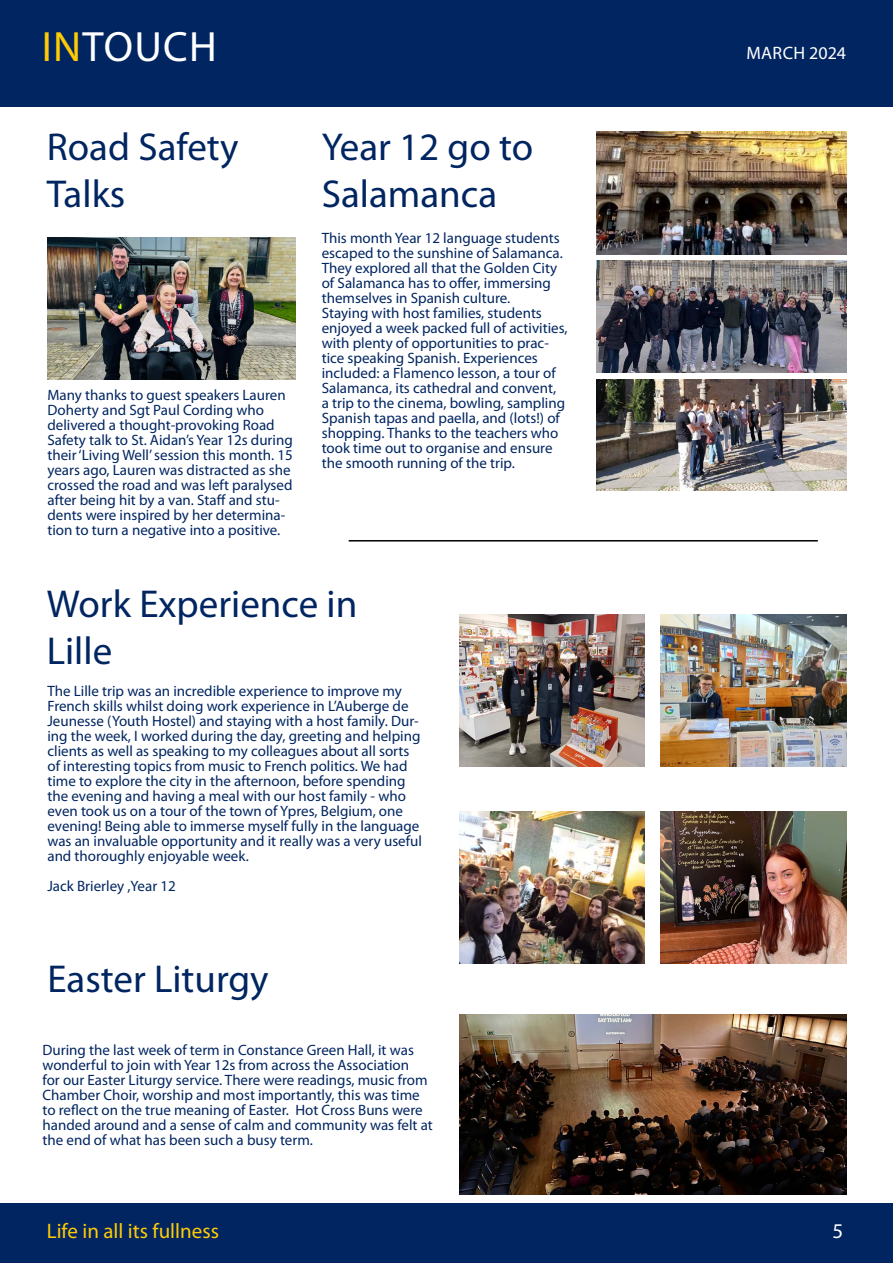
<style>
.page{position:relative;width:893px;height:1263px;background:#fff}
.page>*{position:absolute;margin:0;border:0;box-sizing:border-box;transform-origin:0 0}
.t1{font:42.6px "Myriad Pro";color:#fff}
.t2{font:39px/46.8px "Myriad Pro";color:#002561}
.t3{font:21px "Myriad Pro";color:#ffcb05}
.t4{font:21px "Myriad Pro";color:#fff}
.t5{font:18px "Myriad Pro";color:#fff}
.t6{font:15px/15px "Myriad Pro";color:#002561}
.s1{color:#ffcb05}
</style>
<div class="page">
<div style="left:0;top:0;width:893px;height:106px;background:#002561"></div>
<div style="left:0;top:1203px;width:893px;height:60px;background:#002561"></div>
<img style="left:47px;top:237px;width:249px;height:142px">
<img style="left:597px;top:131px;width:249px;height:123px">
<img style="left:597px;top:261px;width:249px;height:112px">
<img style="left:597px;top:379px;width:249px;height:112px">
<hr style="left:349px;top:540px;width:469px;height:1px;background:#000">
<img style="left:459px;top:614px;width:186px;height:152px">
<img style="left:660px;top:811px;width:186px;height:152px">
<img style="left:660px;top:614px;width:186px;height:152px">
<img style="left:459px;top:811px;width:186px;height:152px">
<img style="left:459px;top:1014px;width:387px;height:181px">
<h1 class="t1" style="left:42px;top:21px;width:91px"><span class="s1">in</span> TOUCH</h1>
<h2 class="t2" style="left:47px;top:123px;width:193px">Road Safety<br>Talks</h2>
<p class="t6" style="left:47px;top:388px;width:247px">Many thanks to guest speakers Lauren Doherty and Sgt Paul Cording who delivered a thought-provoking Road Safety talk to St. Aidan’s Year 12s during their ‘Living Well’ session this month. 15 years ago, Lauren was distracted as she crossed the road and was left paralysed after being hit by a van. Staff and stu&shy;dents were inspired by her determina&shy;tion to turn a negative into a positive.</p>
<h2 class="t2" style="left:322px;top:123px;width:213px">Year 12 go to<br>Salamanca</h2>
<p class="t6" style="left:322px;top:231px;width:247px">This month Year 12 language students escaped to the sunshine of Salamanca.<br>They explored all that the Golden City of Salamanca has to offer, immersing themselves in Spanish culture.<br>Staying with host families, students enjoyed a week packed full of activities, with plenty of opportunities to prac&shy;tice speaking Spanish. Experiences included: a Flamenco lesson, a tour of Salamanca, its cathedral and convent,<br>a trip to the cinema, bowling, sampling Spanish tapas and paella, and (lots!) of shopping. Thanks to the teachers who took time out to organise and ensure the smooth running of the trip.</p>
<h2 class="t2" style="left:47px;top:580px;width:312px">Work Experience in<br>Lille</h2>
<p class="t6" style="left:47px;top:683px;width:376px">The Lille trip was an incredible experience to improve my French skills whilst doing work experience in L’Auberge de Jeunesse (Youth Hostel) and staying with a host family. Dur&shy;ing the week, I worked during the day, greeting and helping clients as well as speaking to my colleagues about all sorts of interesting topics from music to French politics. We had time to explore the city in the afternoon, before spending the evening and having a meal with our host family - who even took us on a tour of the town of Ypres, Belgium, one evening! Being able to immerse myself fully in the language was an invaluable opportunity and it really was a very useful and thoroughly enjoyable week.</p>
<p class="t6" style="left:47px;top:878px;width:130px">Jack Brierley ,Year 12</p>
<h2 class="t2" style="left:47px;top:955px;width:223px">Easter Liturgy</h2>
<p class="t6" style="left:43px;top:1042px;width:392px">During the last week of term in Constance Green Hall, it was wonderful to join with Year 12s from across the Association<br>for our Easter Liturgy service. There were readings, music from Chamber Choir, worship and most importantly, this was time to reflect on the true meaning of Easter. Hot Cross Buns were handed around and a sense of calm and community was felt at the end of what has been such a busy term.</p>
<h3 class="t3" style="left:47px;top:1218px;width:174px">Life in all its fullness</h3>
<p class="t5" style="left:747px;top:42px;width:101px">Ma rch 2024</p>
<h3 class="t4" style="left:833px;top:1218px;width:12px">5</h3>
</div>
